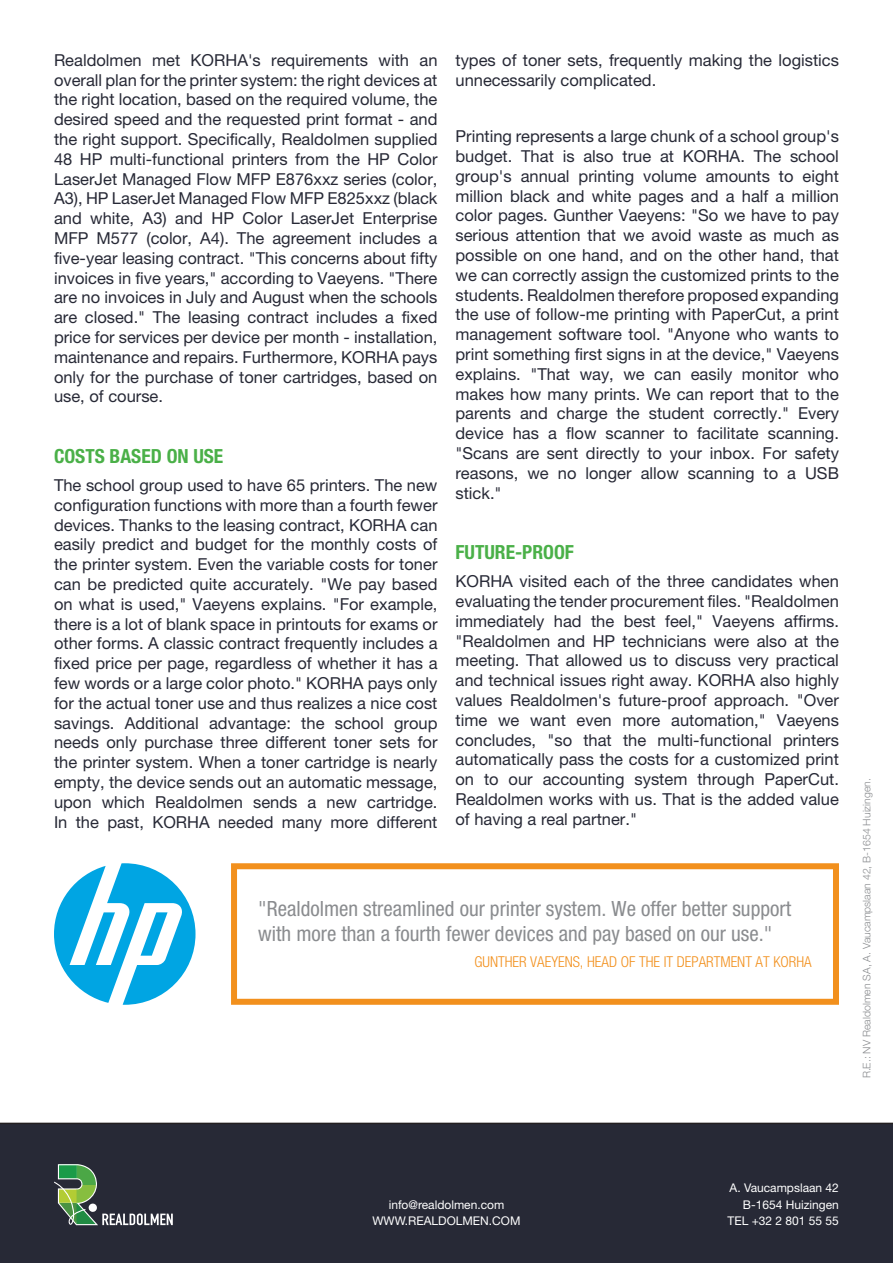
<style>
.page{position:relative;width:893px;height:1263px;background:#fff}
.page>*{position:absolute;margin:0;border:0;box-sizing:border-box;transform-origin:0 0}
.t1{font:condensed 21px/25.2px "Helvetica Neue LT Std";color:#8a8c8f}
.Title_earlGrey{font:700 condensed 19.5px "Helvetica Neue LT Std";color:#4ab048}
.Title_earlGrey-2{font:16.5px/19.8px "Helvetica Neue LT Std";color:#272936;text-align:justify}
.t2{font:300 condensed 15px "Helvetica Neue LT Std";color:#f2901d}
.t3{font:12px "Helvetica Neue LT Std";color:#fff}
.t4{font:300 10.5px "Helvetica Neue LT Std";color:#8a8c8f}
</style>
<div class="page">
<div style="left:0;top:1123px;width:893px;height:140px;background:#272936"></div>
<svg style="left:54px;top:1164px;width:119px;height:61px;background:#47574d"></svg>
<div style="left:231px;top:863px;width:608px;height:142px;border:6px solid #f2901d"></div>
<svg style="left:54px;top:863px;width:142px;height:142px"></svg>
<p class="Title_earlGrey-2" style="left:54px;top:50px;width:385px">Realdolmen met KORHA's requirements with an overall plan for the printer system: the right devices at the right location, based on the required volume, the desired speed and the requested print format - and the right support. Specifically, Realdolmen supplied 48 HP multi-functional printers from the HP Color LaserJet Managed Flow MFP E876xxz series (color, A3), HP LaserJet Managed Flow MFP E825xxz (black and white, A3) and HP Color LaserJet Enterprise MFP M577 (color, A4). The agreement includes a five-year leasing contract. "This concerns about fifty invoices in five years," according to Vaeyens. "There are no invoices in July and August when the schools are closed." The leasing contract includes a fixed price for services per device per month - installation, maintenance and repairs. Furthermore, KORHA pays only for the purchase of toner cartridges, based on use, of course.</p>
<p class="Title_earlGrey" style="left:54px;top:444px;width:171px">COSTS BASED ON USE</p>
<p class="Title_earlGrey-2" style="left:54px;top:475px;width:385px">The school group used to have 65 printers. The new configuration functions with more than a fourth fewer devices. Thanks to the leasing contract, KORHA can easily predict and budget for the monthly costs of the printer system. Even the variable costs for toner can be predicted quite accurately. "We pay based on what is used," Vaeyens explains. "For example, there is a lot of blank space in printouts for exams or other forms. A classic contract frequently includes a fixed price per page, regardless of whether it has a few words or a large color photo." KORHA pays only for the actual toner use and thus realizes a nice cost savings. Additional advantage: the school group needs only purchase three different toner sets for the printer system. When a toner cartridge is nearly empty, the device sends out an automatic message, upon which Realdolmen sends a new cartridge.<br>In the past, KORHA needed many more different</p>
<p class="Title_earlGrey-2" style="left:455px;top:50px;width:385px">types of toner sets, frequently making the logistics unnecessarily complicated.</p>
<p class="Title_earlGrey-2" style="left:455px;top:126px;width:385px">Printing represents a large chunk of a school group's budget. That is also true at KORHA. The school group's annual printing volume amounts to eight million black and white pages and a half a million color pages. Gunther Vaeyens: "So we have to pay serious attention that we avoid waste as much as possible on one hand, and on the other hand, that we can correctly assign the customized prints to the students. Realdolmen therefore proposed expanding the use of follow-me printing with PaperCut, a print management software tool. "Anyone who wants to print something first signs in at the device," Vaeyens explains. "That way, we can easily monitor who makes how many prints. We can report that to the parents and charge the student correctly." Every device has a flow scanner to facilitate scanning. "Scans are sent directly to your inbox. For safety reasons, we no longer allow scanning to a USB stick."</p>
<p class="Title_earlGrey" style="left:455px;top:540px;width:120px">FUTURE-PROOF</p>
<p class="Title_earlGrey-2" style="left:455px;top:571px;width:385px">KORHA visited each of the three candidates when evaluating the tender procurement files. "Realdolmen immediately had the best feel," Vaeyens affirms. "Realdolmen and HP technicians were also at the meeting. That allowed us to discuss very practical and technical issues right away. KORHA also highly values Realdolmen's future-proof approach. "Over time we want even more automation," Vaeyens concludes, "so that the multi-functional printers automatically pass the costs for a customized print on to our accounting system through PaperCut.<br>Realdolmen works with us. That is the added value of having a real partner."</p>
<p class="t1" style="left:258px;top:895px;width:534px">"Realdolmen streamlined our printer system. We offer better support with more than a fourth fewer devices and pay based on our use."</p>
<p class="t2" style="left:474px;top:953px;width:339px">GUNTHER VAEYENS, HEAD OF THE IT DEPARTMENT AT KORHA</p>
<p class="t4" style="left:860px;top:1078px;width:302px;rotate:-90deg">R.E.: NV Realdolmen SA, A. Vaucampslaan 42, B-1654 Huizingen.</p>
<p class="t3" style="left:389px;top:1197px;width:117px">info@realdolmen.com</p>
<p class="t3" style="left:372px;top:1214px;width:150px">WWW.REALDOLMEN.COM</p>
<p class="t3" style="left:730px;top:1181px;width:111px">A. Vaucampslaan 42</p>
<p class="t3" style="left:743px;top:1197px;width:98px">B-1654 Huizingen</p>
<p class="t3" style="left:727px;top:1214px;width:113px">TEL +32 2 801 55 55</p>
</div>
